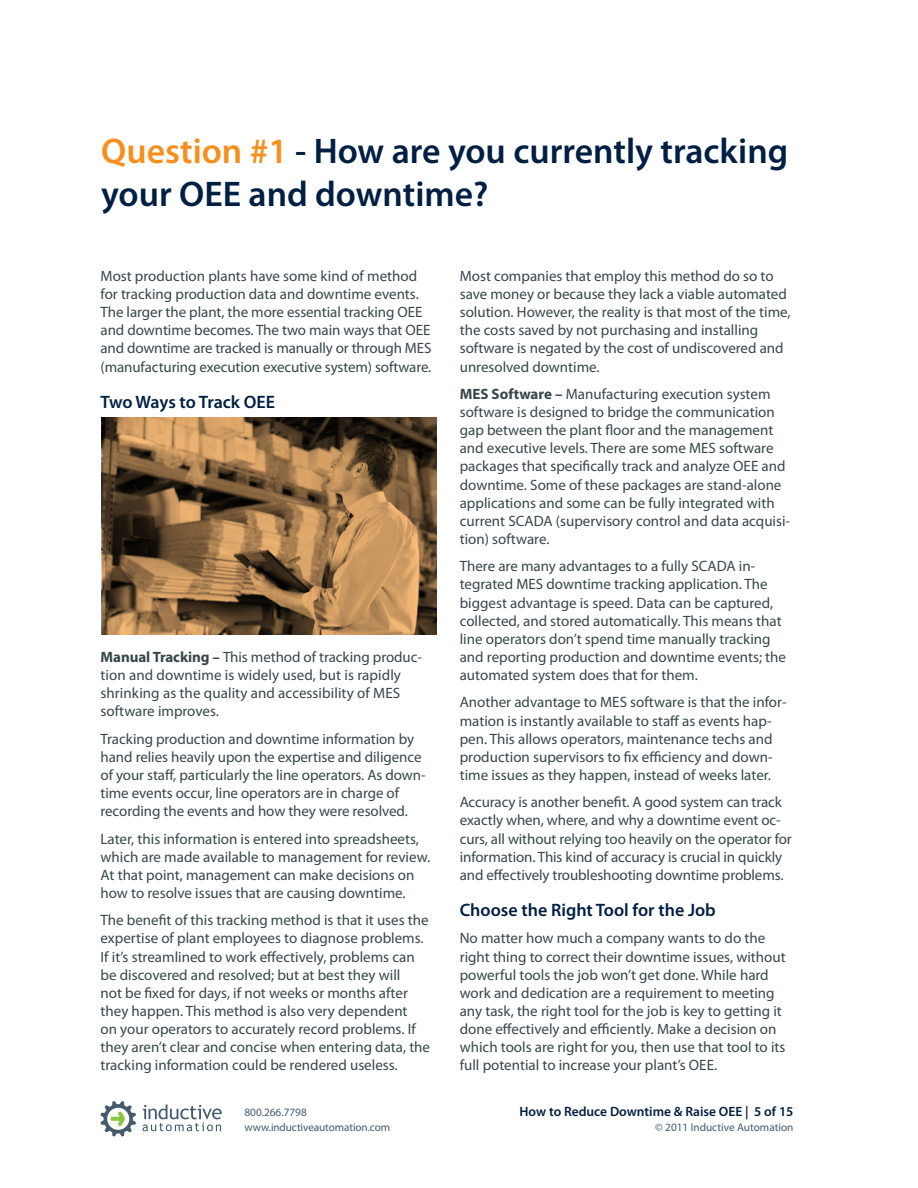
<style>
.page{position:relative;width:918px;height:1188px;background:#fff}
.page>*{position:absolute;margin:0;border:0;box-sizing:border-box;transform-origin:0 0}
.t1{font:600 35.7px/42.9px "Myriad Pro";color:#001f43}
.t2{font:600 18px "Myriad Pro";color:#001f43}
.t3{font:15px/18.1px "Myriad Pro";color:#38464b}
.t4{font:600 13.5px "Myriad Pro";color:#001f43}
.t5{font:11.25px/14.9px "Myriad Pro";color:#435b6d}
.s1{color:#f68f1e}
.s2{font-weight:700}
</style>
<div class="page">
<svg style="left:143px;top:1104px;width:79px;height:27px"></svg>
<svg style="left:100px;top:1101px;width:36px;height:36px"></svg>
<svg style="left:102px;top:417px;width:334px;height:218px;background:#896741"></svg>
<h1 class="t1" style="left:101px;top:129px;width:688px"><span class="s1">Question #1</span> - How are you currently tracking your OEE and downtime?</h1>
<p class="t3" style="left:101px;top:267px;width:332px">Most production plants have some kind of method for tracking production data and downtime events.<br>The larger the plant, the more essential tracking OEE and downtime becomes. The two main ways that OEE and downtime are tracked is manually or through MES (manufacturing execution executive system) software.</p>
<p class="t2" style="left:101px;top:390px;width:176px">Two Ways to Track OEE</p>
<p class="t3" style="left:101px;top:648px;width:323px"><span class="s2">Manual Tracking –</span> This method of tracking produc&shy;tion and downtime is widely used, but is rapidly shrinking as the quality and accessibility of MES software improves.</p>
<p class="t3" style="left:101px;top:729px;width:327px">Tracking production and downtime information by hand relies heavily upon the expertise and diligence of your staff, particularly the line operators. As down&shy;time events occur, line operators are in charge of recording the events and how they were resolved.</p>
<p class="t3" style="left:101px;top:829px;width:331px">Later, this information is entered into spreadsheets, which are made available to management for review.<br>At that point, management can make decisions on how to resolve issues that are causing downtime.</p>
<p class="t3" style="left:101px;top:911px;width:331px">The benefit of this tracking method is that it uses the expertise of plant employees to diagnose problems.<br>If it’s streamlined to work effectively, problems can be discovered and resolved; but at best they will<br>not be fixed for days, if not weeks or months after they happen. This method is also very dependent<br>on your operators to accurately record problems. If they aren’t clear and concise when entering data, the tracking information could be rendered useless.</p>
<p class="t5" style="left:244px;top:1105px;width:147px">800.266.7798 www.inductiveautomation.com</p>
<p class="t3" style="left:460px;top:267px;width:332px">Most companies that employ this method do so to save money or because they lack a viable automated solution. However, the reality is that most of the time, the costs saved by not purchasing and installing software is negated by the cost of undiscovered and unresolved downtime.</p>
<p class="t3" style="left:460px;top:385px;width:332px"><span class="s2">MES Software –</span> Manufacturing execution system software is designed to bridge the communication gap between the plant floor and the management and executive levels. There are some MES software packages that specifically track and analyze OEE and downtime. Some of these packages are stand-alone applications and some can be fully integrated with current SCADA (supervisory control and data acquisi&shy;tion) software.</p>
<p class="t3" style="left:460px;top:557px;width:328px">There are many advantages to a fully SCADA in&shy;tegrated MES downtime tracking application. The biggest advantage is speed. Data can be captured, collected, and stored automatically. This means that line operators don’t spend time manually tracking and reporting production and downtime events; the automated system does that for them.</p>
<p class="t3" style="left:460px;top:693px;width:328px">Another advantage to MES software is that the infor&shy;mation is instantly available to staff as events hap&shy;pen. This allows operators, maintenance techs and production supervisors to fix efficiency and down&shy;time issues as they happen, instead of weeks later.</p>
<p class="t3" style="left:460px;top:793px;width:333px">Accuracy is another benefit. A good system can track exactly when, where, and why a downtime event oc&shy;curs, all without relying too heavily on the operator for information. This kind of accuracy is crucial in quickly and effectively troubleshooting downtime problems.</p>
<p class="t2" style="left:460px;top:899px;width:258px">Choose the Right Tool for the Job</p>
<p class="t3" style="left:460px;top:929px;width:327px">No matter how much a company wants to do the right thing to correct their downtime issues, without powerful tools the job won’t get done. While hard work and dedication are a requirement to meeting any task, the right tool for the job is key to getting it done effectively and efficiently. Make a decision on which tools are right for you, then use that tool to its full potential to increase your plant’s OEE.</p>
<p class="t4" style="left:520px;top:1103px;width:275px">How to Reduce Downtime &amp; Raise OEE | 5 of 15</p>
<p class="t5" style="left:655px;top:1119px;width:140px">© 2011 Inductive Automation</p>
</div>
